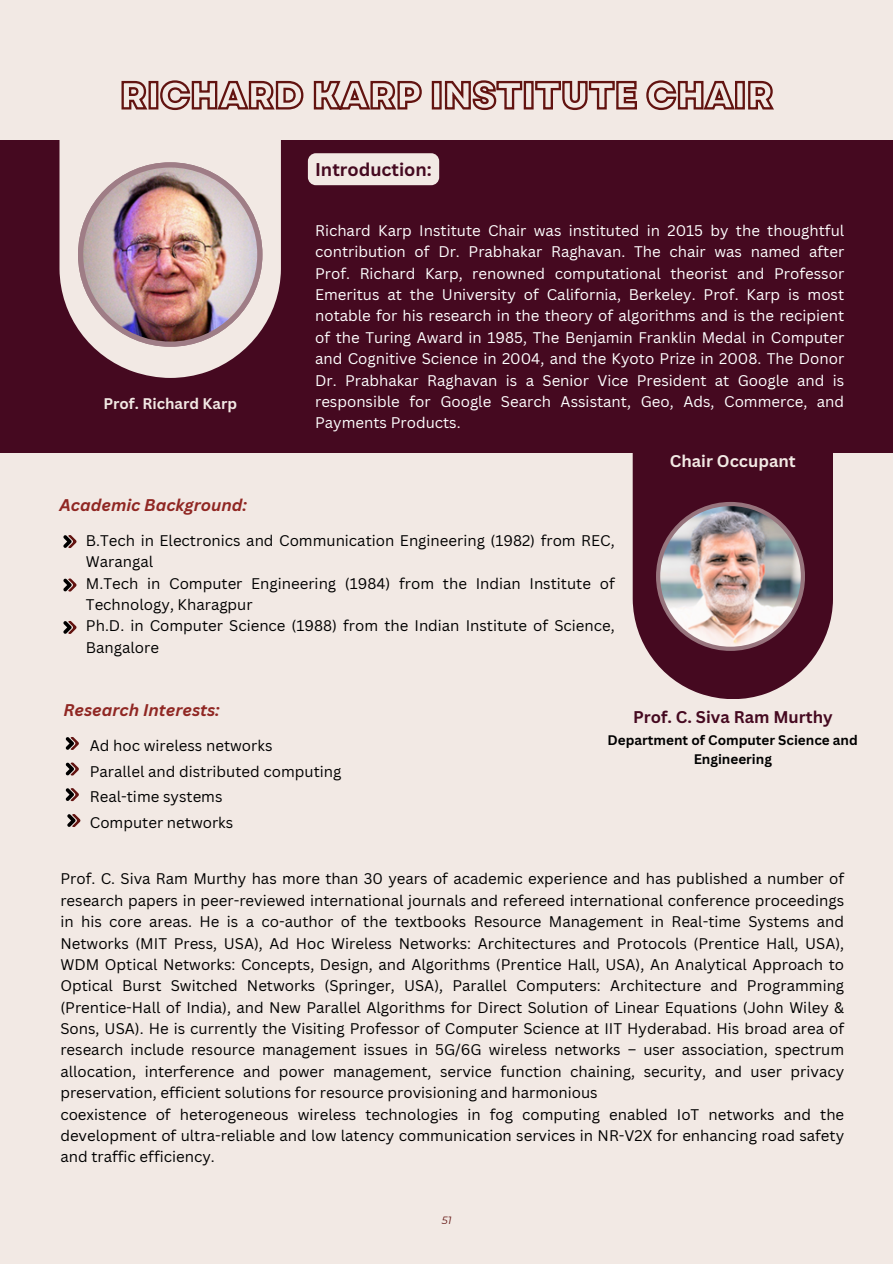
<style>
.page{position:relative;width:893px;height:1264px;background:#fff}
.page>*{position:absolute;margin:0;border:0;box-sizing:border-box;transform-origin:0 0}
.t1{font:700 18px "Canva Sans";color:#450920}
.t2{font:italic 700 16.5px "Canva Sans";color:#902723}
.t3{font:700 16.5px "Canva Sans";color:#450920}
.t4{font:700 16.5px "Canva Sans";color:#f2e9e4}
.t5{font:15px/21.3px "Canva Sans";color:#000}
.t6{font:15px/21.3px "Canva Sans";color:#fff;text-align:justify}
.t7{font:700 15px "Canva Sans";color:#f2e9e4}
.t8{font:700 13.5px/19.2px "Canva Sans";color:#000;text-align:center}
.t9{font:italic 10.5px "Montserrat";color:#621310}
</style>
<div class="page">
<div style="left:0;top:0;width:892px;height:1263px;background:#f2e9e4"></div>
<div style="left:0;top:140px;width:892px;height:312px;background:#450920"></div>
<svg style="left:59px;top:140px;width:222px;height:238px;fill:#f2e9e4"></svg>
<svg style="left:78px;top:162px;width:184px;height:184px;background:#d5c3c3"></svg>
<img style="left:83px;top:167px;width:174px;height:174px;border-radius:50%">
<svg style="left:632px;top:452px;width:200px;height:247px;fill:#450920"></svg>
<svg style="left:656px;top:502px;width:148px;height:148px;background:#602c3f"></svg>
<img style="left:660px;top:506px;width:140px;height:140px;border-radius:50%">
<svg style="left:66px;top:737px;width:13px;height:13px"></svg>
<svg style="left:66px;top:762px;width:13px;height:13px"></svg>
<svg style="left:66px;top:788px;width:13px;height:13px"></svg>
<svg style="left:63px;top:535px;width:13px;height:13px"></svg>
<svg style="left:63px;top:578px;width:13px;height:13px"></svg>
<svg style="left:67px;top:814px;width:13px;height:13px"></svg>
<div style="left:308px;top:153px;width:131px;height:32px;background:#f2e9e4;border-radius:8px"></div>
<svg style="left:121px;top:80px;width:653px;height:31px"></svg>
<svg style="left:63px;top:621px;width:13px;height:13px"></svg>
<p class="t7" style="left:103px;top:393px;width:135px">Prof. Richard Karp</p>
<p class="t2" style="left:59px;top:493px;width:189px">Academic Background:</p>
<p class="t1" style="left:315px;top:157px;width:118px">Introduction:</p>
<p class="t6" style="left:315px;top:219px;width:530px">Richard Karp Institute Chair was instituted in 2015 by the thoughtful contribution of Dr. Prabhakar Raghavan. The chair was named after Prof. Richard Karp, renowned computational theorist and Professor Emeritus at the University of California, Berkeley. Prof. Karp is most notable for his research in the theory of algorithms and is the recipient of the Turing Award in 1985, The Benjamin Franklin Medal in Computer and Cognitive Science in 2004, and the Kyoto Prize in 2008. The Donor Dr. Prabhakar Raghavan is a Senior Vice President at Google and is responsible for Google Search Assistant, Geo, Ads, Commerce, and Payments Products.</p>
<p class="t4" style="left:670px;top:449px;width:127px">Chair Occupant</p>
<p class="t5" style="left:86px;top:529px;width:530px">B.Tech in Electronics and Communication Engineering (1982) from REC, Warangal<br>M.Tech in Computer Engineering (1984) from the Indian Institute of Technology, Kharagpur<br>Ph.D. in Computer Science (1988) from the Indian Institute of Science, Bangalore</p>
<p class="t2" style="left:63px;top:698px;width:158px">Research Interests:</p>
<p class="t5" style="left:90px;top:732px;width:253px;line-height:25.8px">Ad hoc wireless networks<br>Parallel and distributed computing<br>Real-time systems<br>Computer networks</p>
<p class="t3" style="left:633px;top:706px;width:201px">Prof. C. Siva Ram Murthy</p>
<p class="t8" style="left:607px;top:730px;width:252px">Department of Computer Science and<br>Engineering</p>
<p class="t5" style="left:60px;top:867px;width:785px">Prof. C. Siva Ram Murthy has more than 30 years of academic experience and has published a number of research papers in peer-reviewed international journals and refereed international conference proceedings in his core areas. He is a co-author of the textbooks Resource Management in Real-time Systems and Networks (MIT Press, USA), Ad Hoc Wireless Networks: Architectures and Protocols (Prentice Hall, USA), WDM Optical Networks: Concepts, Design, and Algorithms (Prentice Hall, USA), An Analytical Approach to Optical Burst Switched Networks (Springer, USA), Parallel Computers: Architecture and Programming (Prentice-Hall of India), and New Parallel Algorithms for Direct Solution of Linear Equations (John Wiley &amp; Sons, USA). He is currently the Visiting Professor of Computer Science at IIT Hyderabad. His broad area of research include resource management issues in 5G/6G wireless networks – user association, spectrum allocation, interference and power management, service function chaining, security, and user privacy preservation, efficient solutions for resource provisioning and harmonious<br>coexistence of heterogeneous wireless technologies in fog computing enabled IoT networks and the development of ultra-reliable and low latency communication services in NR-V2X for enhancing road safety and traffic efficiency.</p>
<p class="t9" style="left:442px;top:1213px;width:11px">51</p>
</div>
